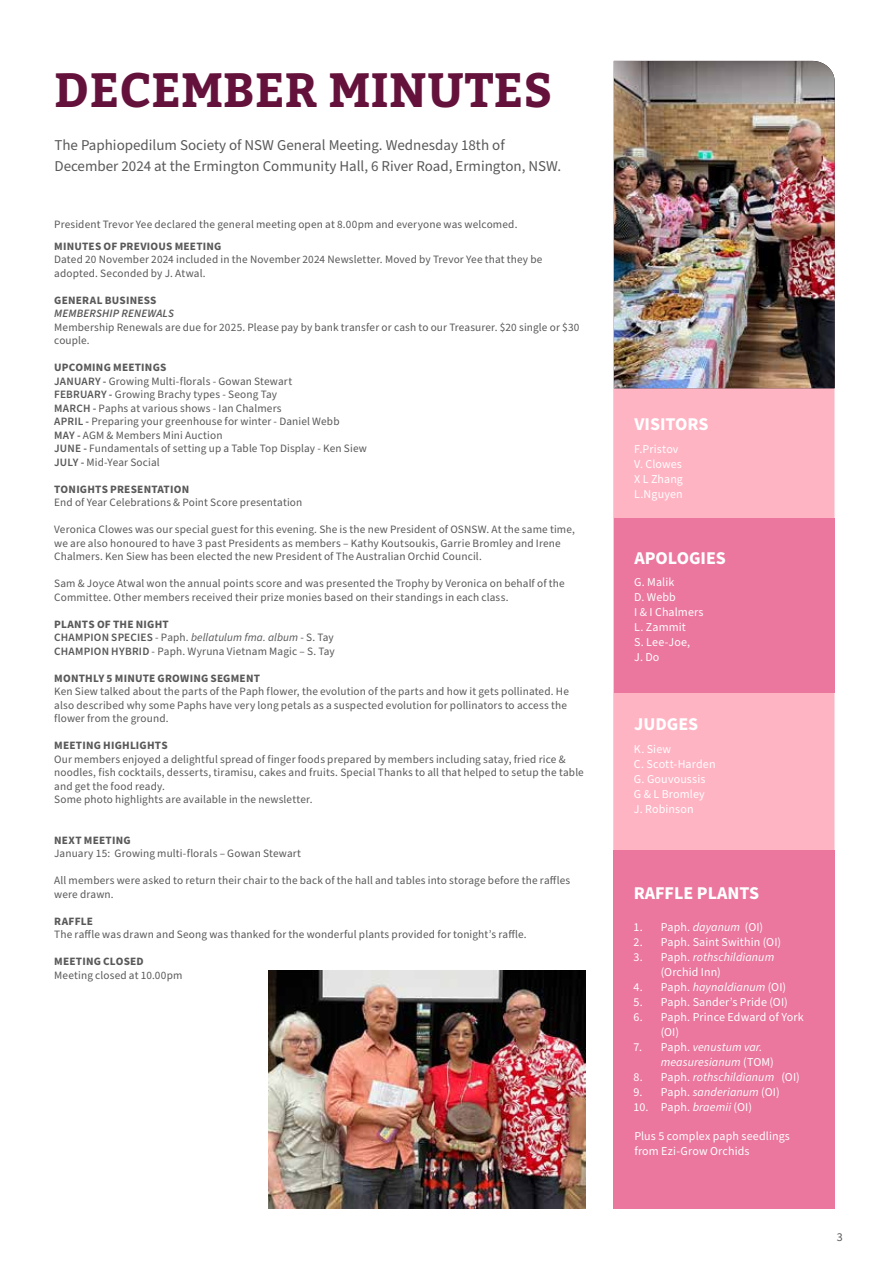
<style>
.page{position:relative;width:893px;height:1263px;background:#fff}
.page>*{position:absolute;margin:0;border:0;box-sizing:border-box;transform-origin:0 0}
.t1{font:700 48px "Bitter";color:#64123b}
.t2{font:700 18px "Source Sans Pro";color:#fff}
.t3{font:15px/21px "Source Sans Pro";color:#5a595a}
.t4{font:12px/15px "Source Sans Pro";letter-spacing:.01em;color:#fff}
.t5{font:italic 12px/15px "Source Sans Pro";letter-spacing:.005em;color:#fff}
.t6{font:12px "Source Sans Pro";color:#5a595a}
.t7{font:11.25px/13.5px "Source Sans Pro";letter-spacing:.015em;color:#5a595a}
.t8{font:700 11.25px "Source Sans Pro";letter-spacing:.02em;color:#5a595a}
.t9{font:italic 600 11.25px "Source Sans Pro";letter-spacing:.02em;color:#5a595a}
.s1{font-weight:700}
.s2{font-weight:600}
.s3{font-style:italic}
.s4{font-style:normal}
</style>
<div class="page">
<div style="left:613px;top:61px;width:221px;height:789px;background:#feb4c3"></div>
<img style="left:614px;top:61px;width:221px;height:327px">
<img style="left:268px;top:971px;width:318px;height:238px">
<div style="left:614px;top:519px;width:221px;height:174px;background:#eb769e"></div>
<div style="left:613px;top:850px;width:222px;height:359px;background:#eb769e"></div>
<h1 class="t1" style="left:54px;top:58px;width:500px">DECEMBER MINUTES</h1>
<h3 class="t3" style="left:54px;top:135px;width:508px">The Paphiopedilum Society of NSW General Meeting. Wednesday 18th of<br>December 2024 at the Ermington Community Hall, 6 River Road, Ermington, NSW.</h3>
<p class="t7" style="left:54px;top:217px;width:465px">President Trevor Yee declared the general meeting open at 8.00pm and everyone was welcomed.</p>
<p class="t8" style="left:54px;top:238px;width:169px">MINUTES OF PREVIOUS MEETING</p>
<p class="t7" style="left:54px;top:253px;width:490px">Dated 20 November 2024 included in the November 2024 Newsletter. Moved by Trevor Yee that they be adopted. Seconded by J. Atwal.</p>
<p class="t8" style="left:54px;top:292px;width:104px">GENERAL BUSINESS</p>
<p class="t9" style="left:54px;top:306px;width:121px">MEMBERSHIP RENEWALS</p>
<p class="t7" style="left:54px;top:320px;width:527px">Membership Renewals are due for 2025. Please pay by bank transfer or cash to our Treasurer. $20 single or $30 couple.</p>
<p class="t7" style="left:54px;top:361px;width:314px"><span class="s1">UPCOMING MEETINGS<br></span><span class="s2">JANUARY -</span> Growing Multi-florals - Gowan Stewart<br><span class="s2">FEBRUARY -</span> Growing Brachy types - Seong Tay<br><span class="s2">MARCH -</span> Paphs at various shows - Ian Chalmers<br><span class="s2">APRIL -</span> Preparing your greenhouse for winter - Daniel Webb<br><span class="s2">MAY -</span> AGM &amp; Members Mini Auction<br><span class="s2">JUNE -</span> Fundamentals of setting up a Table Top Display - Ken Siew <span class="s2">JULY -</span> Mid-Year Social</p>
<p class="t8" style="left:54px;top:481px;width:137px">TONIGHTS PRESENTATION</p>
<p class="t7" style="left:54px;top:496px;width:250px">End of Year Celebrations &amp; Point Score presentation</p>
<p class="t7" style="left:54px;top:523px;width:522px">Veronica Clowes was our special guest for this evening. She is the new President of OSNSW. At the same time, we are also honoured to have 3 past Presidents as members – Kathy Koutsoukis, Garrie Bromley and Irene<br>Chalmers. Ken Siew has been elected the new President of The Australian Orchid Council.</p>
<p class="t7" style="left:54px;top:577px;width:512px">Sam &amp; Joyce Atwal won the annual points score and was presented the Trophy by Veronica on behalf of the<br>Committee. Other members received their prize monies based on their standings in each class.</p>
<p class="t7" style="left:54px;top:617px;width:282px"><span class="s1">PLANTS OF THE NIGHT<br></span><span class="s2">CHAMPION SPECIES</span> - Paph. <span class="s3">bellatulum fma. album</span> - S. Tay<br><span class="s2">CHAMPION HYBRID</span> - Paph. Wyruna Vietnam Magic – S. Tay</p>
<p class="t8" style="left:54px;top:670px;width:207px">MONTHLY 5 MINUTE GROWING SEGMENT</p>
<p class="t7" style="left:54px;top:685px;width:516px">Ken Siew talked about the parts of the Paph flower, the evolution of the parts and how it gets pollinated. He also described why some Paphs have very long petals as a suspected evolution for pollinators to access the flower from the ground.</p>
<p class="t8" style="left:54px;top:738px;width:115px">MEETING HIGHLIGHTS</p>
<p class="t7" style="left:54px;top:752px;width:531px">Our members enjoyed a delightful spread of finger foods prepared by members including satay, fried rice &amp; noodles, fish cocktails, desserts, tiramisu, cakes and fruits. Special Thanks to all that helped to setup the table and get the food ready.<br>Some photo highlights are available in the newsletter.</p>
<p class="t8" style="left:54px;top:832px;width:78px">NEXT MEETING</p>
<p class="t7" style="left:54px;top:847px;width:248px">January 15: Growing multi-florals – Gowan Stewart</p>
<p class="t7" style="left:54px;top:874px;width:518px">All members were asked to return their chair to the back of the hall and tables into storage before the raffles were drawn.</p>
<p class="t8" style="left:54px;top:913px;width:40px">RAFFLE</p>
<p class="t7" style="left:54px;top:928px;width:474px">The raffle was drawn and Seong was thanked for the wonderful plants provided for tonight’s raffle.</p>
<p class="t8" style="left:54px;top:954px;width:91px">MEETING CLOSED</p>
<p class="t7" style="left:54px;top:968px;width:130px">Meeting closed at 10.00pm</p>
<h2 class="t2" style="left:634px;top:412px;width:75px">VISITORS</h2>
<p class="t4" style="left:634px;top:442px;width:50px">F.Pristov<br>V. Clowes<br>X L Zhang<br>L.Nguyen</p>
<h2 class="t2" style="left:634px;top:546px;width:93px">APOLOGIES</h2>
<p class="t4" style="left:634px;top:575px;width:71px">G. Malik<br>D. Webb<br>I &amp; I Chalmers<br>L. Zammit<br>S. Lee-Joe,<br>J. Do</p>
<h2 class="t2" style="left:634px;top:712px;width:66px">JUDGES</h2>
<p class="t4" style="left:634px;top:742px;width:83px">K. Siew<br>C. Scott-Harden<br>G. Gouvoussis<br>G &amp; L Bromley<br>J. Robinson</p>
<h2 class="t2" style="left:634px;top:881px;width:127px">RAFFLE PLANTS</h2>
<p class="t4" style="left:634px;top:920px;width:131px">1. Paph. <span class="s3">dayanum</span> (OI)</p>
<p class="t4" style="left:634px;top:935px;width:149px">2. Paph. Saint Swithin (OI)</p>
<p class="t4" style="left:661px;top:950px;width:115px;text-indent:-27px">3. Paph. <span class="s3">rothschildianum </span>(Orchid Inn)</p>
<p class="t5" style="left:634px;top:980px;width:154px"><span class="s4">4. Paph.</span> haynaldianum <span class="s4">(OI)</span></p>
<p class="t4" style="left:634px;top:995px;width:156px">5. Paph. Sander’s Pride (OI)</p>
<p class="t4" style="left:661px;top:1010px;width:145px;text-indent:-27px">6. Paph. Prince Edward of York (OI)</p>
<p class="t5" style="left:661px;top:1040px;width:115px;text-indent:-27px"><span class="s4">7. Paph.</span> venustum var. measuresianum <span class="s4">(TOM)</span></p>
<p class="t5" style="left:634px;top:1070px;width:168px"><span class="s4">8. Paph.</span> rothschildianum <span class="s4">(OI)</span></p>
<p class="t4" style="left:634px;top:1085px;width:148px">9. Paph. <span class="s3">sanderianum</span> (OI)</p>
<p class="t4" style="left:634px;top:1100px;width:120px">10. Paph. <span class="s3">braemii</span> (OI)</p>
<p class="t4" style="left:634px;top:1129px;width:157px">Plus 5 complex paph seedlings from Ezi-Grow Orchids</p>
<p class="t6" style="left:837px;top:1229px;width:7px">3</p>
</div>
